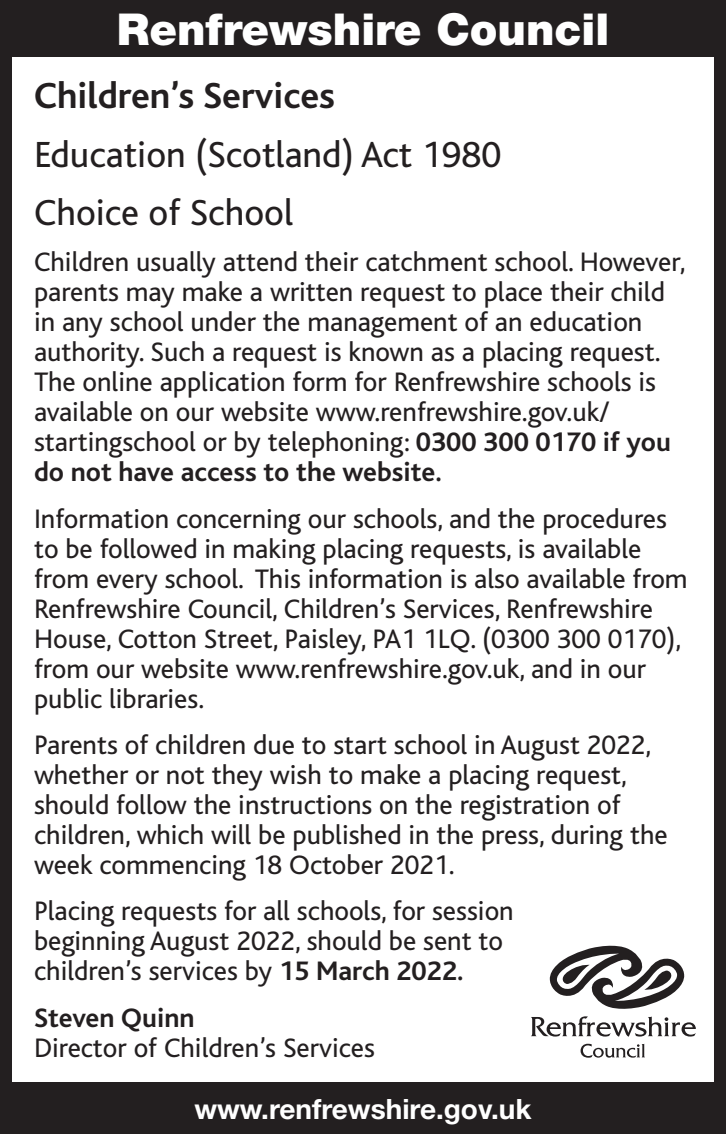
<style>
.page{position:relative;width:726px;height:1134px;background:#fff}
.page>*{position:absolute;margin:0;border:0;box-sizing:border-box;transform-origin:0 0}
.t1{font:900 44px "Helvetica Neue";color:#fff}
.t2{font:38px/58.4px "Bliss";color:#231f20}
.t3{font:700 38px "Bliss";color:#231f20}
.t4{font:28px/30px "Bliss";color:#231f20}
.t5{font:700 28px "Helvetica Neue";color:#fff}
.t6{font:700 28px "Bliss";color:#231f20}
.s1{font-weight:700}
</style>
<div class="page">
<div style="left:0;top:0;width:726px;height:1134px;border:12px solid #231f20"></div>
<div style="left:0;top:0;width:726px;height:57px;background:#231f20"></div>
<div style="left:0;top:1083px;width:726px;height:51px;background:#231f20"></div>
<svg style="left:580px;top:1044px;width:65px;height:14px"></svg>
<svg style="left:531px;top:946px;width:165px;height:91px"></svg>
<h1 class="t1" style="left:117px;top:3px;width:494px">Renfrewshire Council</h1>
<h2 class="t3" style="left:34px;top:76px;width:302px">Children’s Services</h2>
<h2 class="t2" style="left:34px;top:126px;width:469px">Education (Scotland) Act 1980<br>Choice of School</h2>
<p class="t4" style="left:34px;top:248px;width:653px">Children usually attend their catchment school. However, parents may make a written request to place their child in any school under the management of an education authority. Such a request is known as a placing request.<br>The online application form for Renfrewshire schools is available on our website www.renfrewshire.gov.uk/ startingschool or by telephoning: <span class="s1">0300 300 0170 if you do not have access to the website.</span></p>
<p class="t4" style="left:34px;top:504px;width:655px">Information concerning our schools, and the procedures to be followed in making placing requests, is available from every school. This information is also available from Renfrewshire Council, Children’s Services, Renfrewshire House, Cotton Street, Paisley, PA1 1LQ. (0300 300 0170), from our website www.renfrewshire.gov.uk, and in our public libraries.</p>
<p class="t4" style="left:34px;top:730px;width:635px">Parents of children due to start school in August 2022, whether or not they wish to make a placing request, should follow the instructions on the registration of children, which will be published in the press, during the week commencing 18 October 2021.</p>
<p class="t4" style="left:34px;top:897px;width:481px">Placing requests for all schools, for session beginning August 2022, should be sent to children’s services by <span class="s1">15 March 2022.</span></p>
<p class="t6" style="left:34px;top:1003px;width:162px">Steven Quinn</p>
<p class="t4" style="left:34px;top:1033px;width:342px">Director of Children’s Services</p>
<p class="t5" style="left:194px;top:1092px;width:339px">www.renfrewshire.gov.uk</p>
</div>
